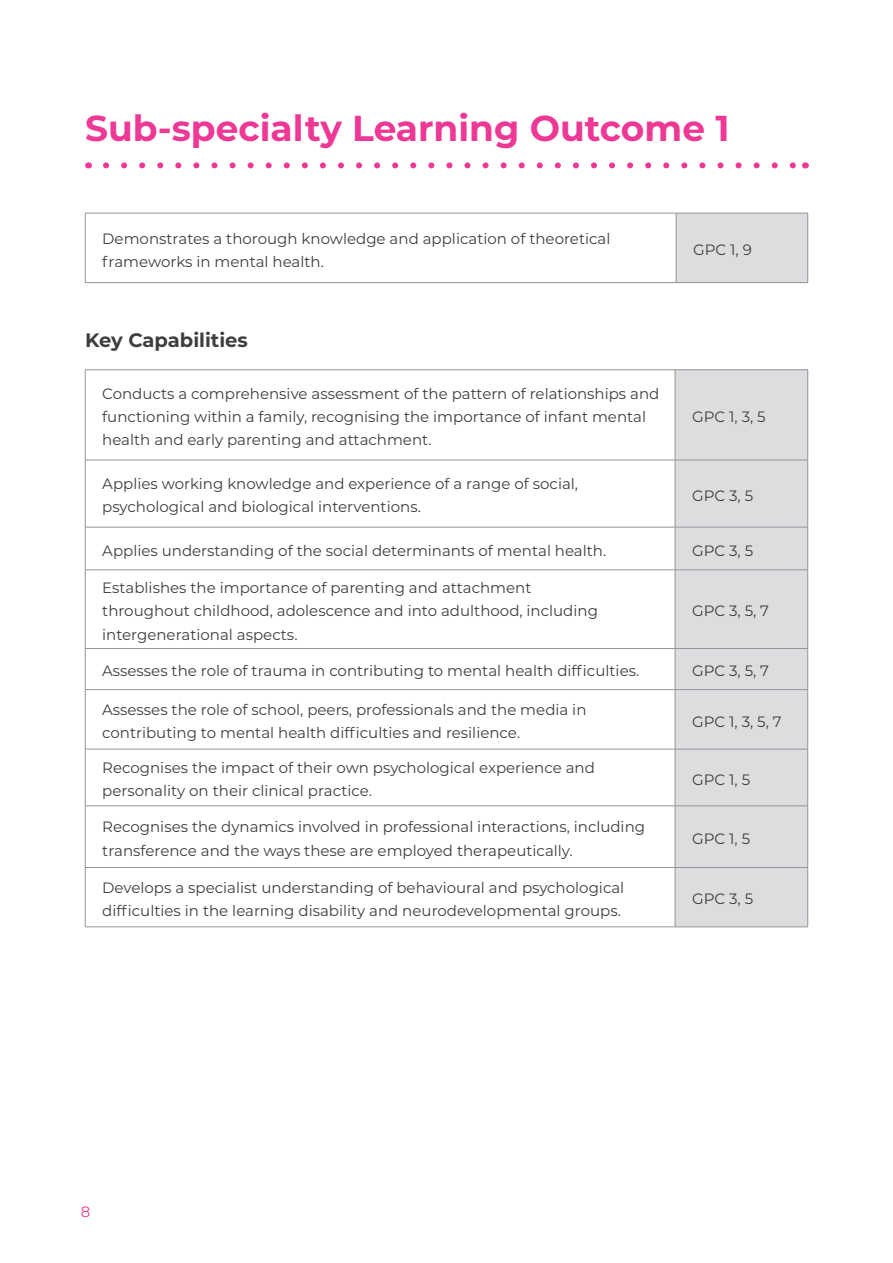
<style>
.page{position:relative;width:893px;height:1263px;background:#fff}
.page>*{position:absolute;margin:0;border:0;box-sizing:border-box;transform-origin:0 0}
.Heading__Main{font:700 36px "Montserrat";color:#ed3896}
.Subheadings{font:700 19.5px "Montserrat";color:#3e3e3f}
.Body_text{font:15px/23.2px "Montserrat";color:#3e3e3f}
.Small_Table_Text{font:15px "Montserrat";color:#3e3e3f}
.t1{font:15px "Montserrat";color:#ed3896}
</style>
<div class="page">
<svg style="left:106px;top:162px;width:690px;height:6px"></svg>
<div style="left:676px;top:213px;width:132px;height:70px;background:#dcdddf"></div>
<hr style="left:676px;top:213px;width:1px;height:69px;background:#939598">
<hr style="left:85px;top:213px;width:591px;height:1px;background:#939598">
<hr style="left:85px;top:213px;width:1px;height:69px;background:#939598">
<hr style="left:676px;top:213px;width:132px;height:1px;background:#939598">
<hr style="left:807px;top:213px;width:1px;height:69px;background:#939598">
<hr style="left:85px;top:282px;width:591px;height:1px;background:#939598">
<hr style="left:676px;top:282px;width:132px;height:1px;background:#939598">
<div style="left:676px;top:370px;width:131px;height:556px;background:#dcdddf"></div>
<hr style="left:675px;top:370px;width:1px;height:90px;background:#939598">
<hr style="left:675px;top:460px;width:1px;height:67px;background:#939598">
<hr style="left:675px;top:527px;width:1px;height:43px;background:#939598">
<hr style="left:675px;top:570px;width:1px;height:78px;background:#939598">
<hr style="left:675px;top:649px;width:1px;height:40px;background:#939598">
<hr style="left:675px;top:690px;width:1px;height:59px;background:#939598">
<hr style="left:675px;top:749px;width:1px;height:57px;background:#939598">
<hr style="left:675px;top:806px;width:1px;height:61px;background:#939598">
<hr style="left:675px;top:868px;width:1px;height:59px;background:#939598">
<hr style="left:85px;top:369px;width:590px;height:1px;background:#939598">
<hr style="left:85px;top:370px;width:1px;height:90px;background:#939598">
<hr style="left:675px;top:369px;width:133px;height:1px;background:#939598">
<hr style="left:807px;top:370px;width:1px;height:90px;background:#939598">
<hr style="left:85px;top:460px;width:590px;height:1px;background:#939598">
<hr style="left:85px;top:460px;width:1px;height:67px;background:#939598">
<hr style="left:675px;top:460px;width:133px;height:1px;background:#939598">
<hr style="left:807px;top:460px;width:1px;height:67px;background:#939598">
<hr style="left:85px;top:527px;width:590px;height:1px;background:#939598">
<hr style="left:85px;top:527px;width:1px;height:43px;background:#939598">
<hr style="left:675px;top:527px;width:133px;height:1px;background:#939598">
<hr style="left:807px;top:527px;width:1px;height:43px;background:#939598">
<hr style="left:85px;top:570px;width:590px;height:1px;background:#939598">
<hr style="left:85px;top:570px;width:1px;height:78px;background:#939598">
<hr style="left:675px;top:570px;width:133px;height:1px;background:#939598">
<hr style="left:807px;top:570px;width:1px;height:78px;background:#939598">
<hr style="left:85px;top:648px;width:590px;height:1px;background:#939598">
<hr style="left:85px;top:649px;width:1px;height:40px;background:#939598">
<hr style="left:675px;top:648px;width:133px;height:1px;background:#939598">
<hr style="left:807px;top:649px;width:1px;height:40px;background:#939598">
<hr style="left:85px;top:689px;width:590px;height:1px;background:#939598">
<hr style="left:85px;top:690px;width:1px;height:59px;background:#939598">
<hr style="left:675px;top:689px;width:133px;height:1px;background:#939598">
<hr style="left:807px;top:690px;width:1px;height:59px;background:#939598">
<hr style="left:85px;top:749px;width:590px;height:1px;background:#939598">
<hr style="left:85px;top:749px;width:1px;height:57px;background:#939598">
<hr style="left:675px;top:749px;width:133px;height:1px;background:#939598">
<hr style="left:807px;top:749px;width:1px;height:57px;background:#939598">
<hr style="left:85px;top:805px;width:590px;height:1px;background:#939598">
<hr style="left:85px;top:806px;width:1px;height:61px;background:#939598">
<hr style="left:675px;top:805px;width:133px;height:1px;background:#939598">
<hr style="left:807px;top:806px;width:1px;height:61px;background:#939598">
<hr style="left:85px;top:867px;width:590px;height:1px;background:#939598">
<hr style="left:85px;top:868px;width:1px;height:59px;background:#939598">
<hr style="left:675px;top:867px;width:133px;height:1px;background:#939598">
<hr style="left:807px;top:868px;width:1px;height:59px;background:#939598">
<hr style="left:85px;top:926px;width:590px;height:1px;background:#939598">
<hr style="left:675px;top:926px;width:133px;height:1px;background:#939598">
<p class="Heading__Main" style="left:85px;top:102px;width:646px">Sub-specialty Learning Outcome 1</p>
<p class="Body_text" style="left:102px;top:226px;width:510px">Demonstrates a thorough knowledge and application of theoretical frameworks in mental health.</p>
<p class="Subheadings" style="left:85px;top:326px;width:164px">Key Capabilities</p>
<p class="Body_text" style="left:102px;top:381px;width:559px">Conducts a comprehensive assessment of the pattern of relationships and functioning within a family, recognising the importance of infant mental health and early parenting and attachment.</p>
<p class="Body_text" style="left:102px;top:472px;width:477px">Applies working knowledge and experience of a range of social, psychological and biological interventions.</p>
<p class="Body_text" style="left:693px;top:238px;width:60px">GPC 1, 9</p>
<p class="Small_Table_Text" style="left:692px;top:406px;width:75px">GPC 1, 3, 5</p>
<p class="Small_Table_Text" style="left:692px;top:485px;width:63px">GPC 3, 5</p>
<p class="Body_text" style="left:102px;top:538px;width:506px">Applies understanding of the social determinants of mental health.</p>
<p class="Small_Table_Text" style="left:692px;top:540px;width:63px">GPC 3, 5</p>
<p class="Body_text" style="left:102px;top:576px;width:497px">Establishes the importance of parenting and attachment throughout childhood, adolescence and into adulthood, including intergenerational aspects.</p>
<p class="Small_Table_Text" style="left:692px;top:601px;width:79px">GPC 3, 5, 7</p>
<p class="Body_text" style="left:102px;top:659px;width:538px">Assesses the role of trauma in contributing to mental health difficulties.</p>
<p class="Small_Table_Text" style="left:692px;top:661px;width:79px">GPC 3, 5, 7</p>
<p class="Body_text" style="left:102px;top:697px;width:486px">Assesses the role of school, peers, professionals and the media in contributing to mental health difficulties and resilience.</p>
<p class="Small_Table_Text" style="left:692px;top:711px;width:91px">GPC 1, 3, 5, 7</p>
<p class="Body_text" style="left:102px;top:756px;width:494px">Recognises the impact of their own psychological experience and personality on their clinical practice.</p>
<p class="Body_text" style="left:102px;top:815px;width:544px">Recognises the dynamics involved in professional interactions, including transference and the ways these are employed therapeutically.</p>
<p class="Body_text" style="left:102px;top:875px;width:524px">Develops a specialist understanding of behavioural and psychological difficulties in the learning disability and neurodevelopmental groups.</p>
<p class="Small_Table_Text" style="left:692px;top:769px;width:60px">GPC 1, 5</p>
<p class="Small_Table_Text" style="left:692px;top:828px;width:60px">GPC 1, 5</p>
<p class="Small_Table_Text" style="left:692px;top:889px;width:63px">GPC 3, 5</p>
<p class="t1" style="left:81px;top:1201px;width:11px">8</p>
</div>
